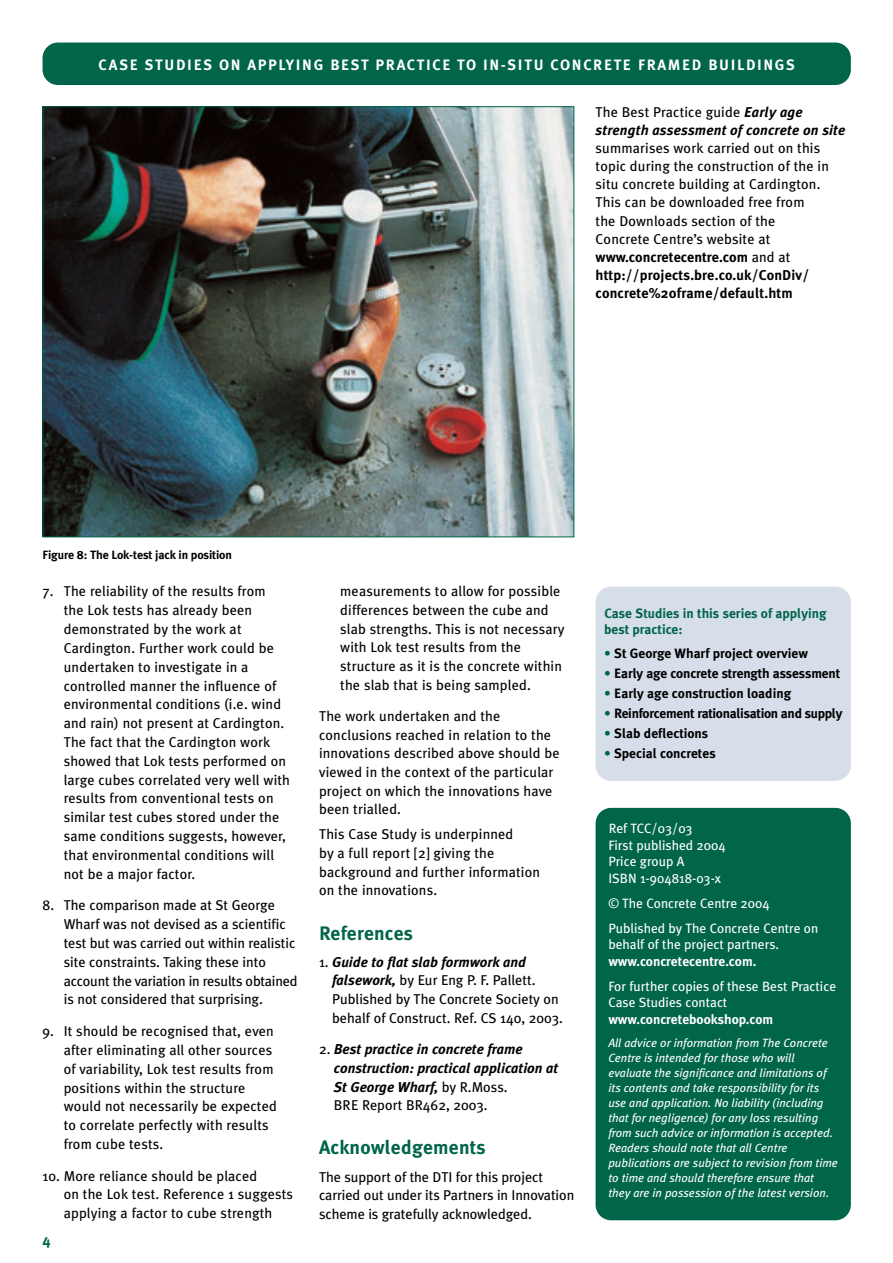
<style>
.page{position:relative;width:893px;height:1263px;background:#fff}
.page>*{position:absolute;margin:0;border:0;box-sizing:border-box;transform-origin:0 0}
.t1{font:700 19.5px "Meta Plus";letter-spacing:.01em;color:#01654a}
.t2{font:700 15px "Meta Plus";letter-spacing:.11em;color:#fff}
.t3{font:700 15px "Meta Plus";color:#01654a}
.t4{font:14.25px/18.9px "Meta Plus";letter-spacing:.01em;color:#000}
.t5{font:italic 700 14.25px/18.6px "Meta Plus";color:#000}
.t6{font:13.5px/16.5px "Meta Plus";color:#fff}
.t7{font:700 13.5px "Meta Plus";letter-spacing:-.01em;color:#000}
.t8{font:700 13.5px "Meta Plus";color:#fff}
.t9{font:700 13.5px/15.8px "Meta Plus";color:#01654a}
.t10{font:italic 12px/15px "Meta Plus";color:#fff}
.t11{font:700 12px "Meta Plus";letter-spacing:-.01em;color:#000}
.s1{font-weight:400;font-style:normal}
.s2{font-weight:700}
.s3{font-weight:700;font-style:italic}
.s4{color:#01654a}
</style>
<div class="page">
<div style="left:43px;top:43px;width:807px;height:42px;background:#01654a;border-radius:16px"></div>
<div style="left:595px;top:587px;width:255px;height:194px;background:#d6dee9;border-radius:16px"></div>
<div style="left:595px;top:808px;width:255px;height:412px;background:#01654a;border-radius:16px"></div>
<img style="left:45px;top:108px;width:527px;height:427px">
<p class="t2" style="left:98px;top:60px;width:698px">CASE STUDIES ON APPLYING BEST PRACTICE TO IN-SITU CONCRETE FRAMED BUILDINGS</p>
<p class="t5" style="left:595px;top:105px;width:251px;line-height:18px"><span class="s1">The Best Practice guide</span> Early age strength assessment of concrete on site</p>
<p class="t4" style="left:595px;top:141px;width:235px;line-height:18px">summarises work carried out on this topic during the construction of the in situ concrete building at Cardington.<br>This can be downloaded free from<br>the Downloads section of the Concrete Centre’s website at <span class="s2">www.concretecentre.com</span> and at <span class="s2">http://projects.bre.co.uk/ConDiv/ concrete%20frame/default.htm</span></p>
<p class="t11" style="left:43px;top:551px;width:191px">Figure 8: The Lok-test jack in position</p>
<p class="t4" style="left:64px;top:584px;width:228px;text-indent:-21px">7. The reliability of the results from<br>the Lok tests has already been demonstrated by the work at Cardington. Further work could be undertaken to investigate in a controlled manner the influence of environmental conditions (i.e. wind and rain) not present at Cardington.<br>The fact that the Cardington work showed that Lok tests performed on large cubes correlated very well with results from conventional tests on similar test cubes stored under the same conditions suggests, however, that environmental conditions will not be a major factor.</p>
<p class="t4" style="left:64px;top:898px;width:235px;text-indent:-21px">8. The comparison made at St George Wharf was not devised as a scientific test but was carried out within realistic site constraints. Taking these into account the variation in results obtained is not considered that surprising.</p>
<p class="t4" style="left:64px;top:1023px;width:215px;text-indent:-21px">9. It should be recognised that, even after eliminating all other sources of variability, Lok test results from positions within the structure would not necessarily be expected to correlate perfectly with results from cube tests.</p>
<p class="t4" style="left:64px;top:1168px;width:231px;text-indent:-21px">10. More reliance should be placed<br>on the Lok test. Reference 1 suggests applying a factor to cube strength</p>
<p class="t3" style="left:43px;top:1234px;width:10px">4</p>
<p class="t4" style="left:340px;top:584px;width:226px">measurements to allow for possible differences between the cube and slab strengths. This is not necessary with Lok test results from the structure as it is the concrete within the slab that is being sampled.</p>
<p class="t4" style="left:319px;top:709px;width:242px">The work undertaken and the conclusions reached in relation to the innovations described above should be viewed in the context of the particular project on which the innovations have been trialled.</p>
<p class="t4" style="left:319px;top:827px;width:222px">This Case Study is underpinned<br>by a full report [2] giving the background and further information on the innovations.</p>
<h1 class="t1" style="left:319px;top:926px;width:95px">References</h1>
<p class="t4" style="left:332px;top:954px;width:232px;text-indent:-13px">1. <span class="s3">Guide to flat slab formwork and falsework,</span> by Eur Eng P. F. Pallett.<br>Published by The Concrete Society on behalf of Construct. Ref. CS 140, 2003.</p>
<p class="t5" style="left:334px;top:1042px;width:226px;text-indent:-15px"><span class="s1">2.</span> Best practice in concrete frame construction: practical application at<br>St George Wharf, <span class="s1">by R.Moss.<br>BRE Report BR462, 2003.</span></p>
<h1 class="t1" style="left:319px;top:1141px;width:168px">Acknowledgements</h1>
<p class="t4" style="left:319px;top:1169px;width:257px">The support of the DTI for this project carried out under its Partners in Innovation scheme is gratefully acknowledged.</p>
<p class="t9" style="left:604px;top:607px;width:224px">Case Studies in this series of applying best practice:</p>
<p class="t7" style="left:604px;top:649px;width:205px"><span class="s4">•</span> St George Wharf project overview</p>
<p class="t7" style="left:604px;top:669px;width:238px"><span class="s4">•</span> Early age concrete strength assessment</p>
<p class="t7" style="left:604px;top:689px;width:188px"><span class="s4">•</span> Early age construction loading</p>
<p class="t7" style="left:604px;top:709px;width:240px"><span class="s4">•</span> Reinforcement rationalisation and supply</p>
<p class="t7" style="left:604px;top:729px;width:106px"><span class="s4">•</span> Slab deflections</p>
<p class="t7" style="left:604px;top:749px;width:113px"><span class="s4">•</span> Special concretes</p>
<p class="t6" style="left:608px;top:822px;width:119px">Ref TCC/03/03<br>First published 2004<br>Price group A<br>ISBN 1-904818-03-x</p>
<p class="t6" style="left:608px;top:892px;width:211px;line-height:25px">© The Concrete Centre 2004<br>Published by The Concrete Centre on</p>
<p class="t6" style="left:608px;top:938px;width:172px">behalf of the project partners.</p>
<p class="t8" style="left:608px;top:957px;width:149px">www.concretecentre.com.</p>
<p class="t6" style="left:608px;top:980px;width:229px">For further copies of these Best Practice<br>Case Studies contact</p>
<p class="t8" style="left:608px;top:1015px;width:166px">www.concretebookshop.com</p>
<p class="t10" style="left:608px;top:1037px;width:231px">All advice or information from The Concrete Centre is intended for those who will evaluate the significance and limitations of its contents and take responsibility for its use and application. No liability (including that for negligence) for any loss resulting from such advice or information is accepted.<br>Readers should note that all Centre publications are subject to revision from time to time and should therefore ensure that they are in possession of the latest version.</p>
</div>
